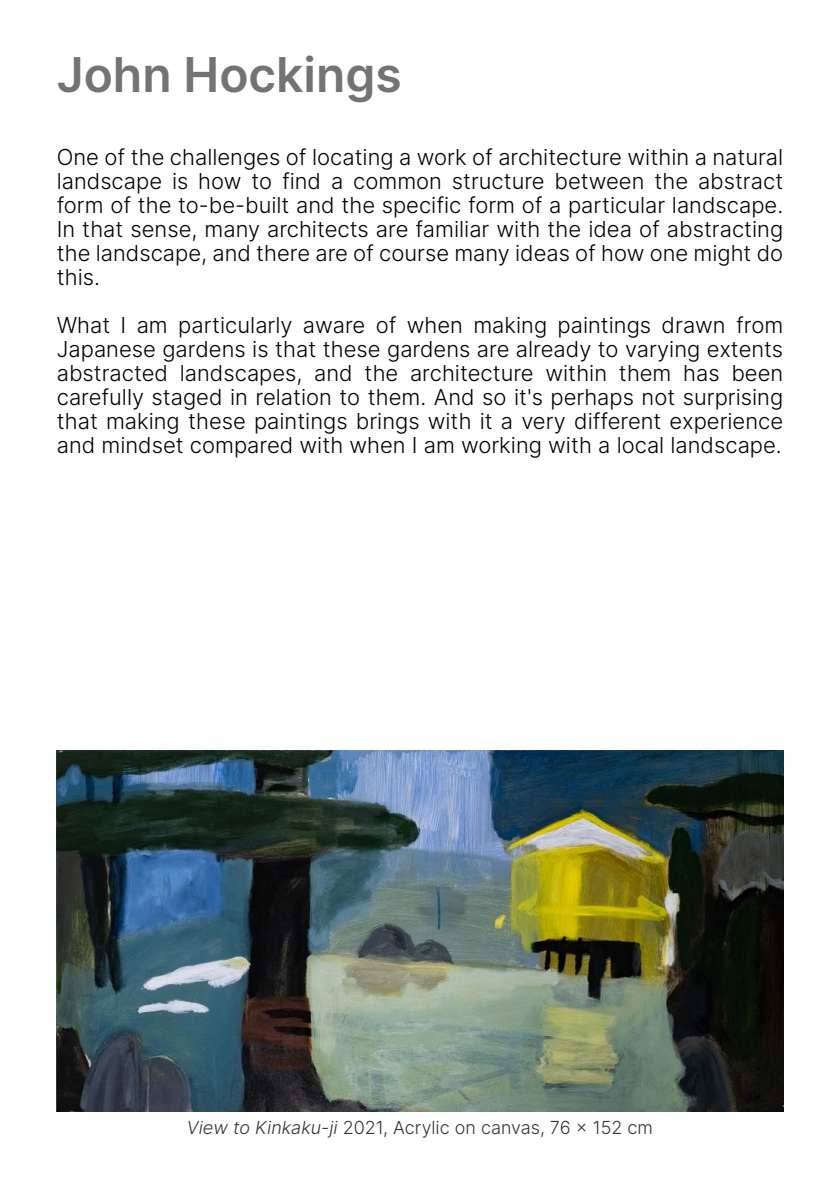
<style>
.page{position:relative;width:840px;height:1191px;background:#fff}
.page>*{position:absolute;margin:0;border:0;box-sizing:border-box;transform-origin:0 0}
.t1{font:600 48px "Inter";color:#737373}
.t2{font:300 22px/24px "Inter";color:#000;text-align:justify}
.t3{font:300 18px "Inter";color:#333}
.s1{font-style:italic}
</style>
<div class="page">
<img style="left:57px;top:750px;width:725px;height:361px">
<h1 class="t1" style="left:57px;top:45px;width:346px">John Hockings</h1>
<p class="t2" style="left:57px;top:145px;width:727px">One of the challenges of locating a work of architecture within a natural landscape is how to find a common structure between the abstract form of the to-be-built and the specific form of a particular landscape.<br>In that sense, many architects are familiar with the idea of abstracting the landscape, and there are of course many ideas of how one might do this.</p>
<p class="t2" style="left:57px;top:313px;width:727px">What I am particularly aware of when making paintings drawn from Japanese gardens is that these gardens are already to varying extents abstracted landscapes, and the architecture within them has been carefully staged in relation to them. And so it's perhaps not surprising that making these paintings brings with it a very different experience and mindset compared with when I am working with a local landscape.</p>
<p class="t3" style="left:187px;top:1116px;width:467px"><span class="s1">View to Kinkaku-ji</span> 2021, Acrylic on canvas, 76 × 152 cm</p>
</div>
